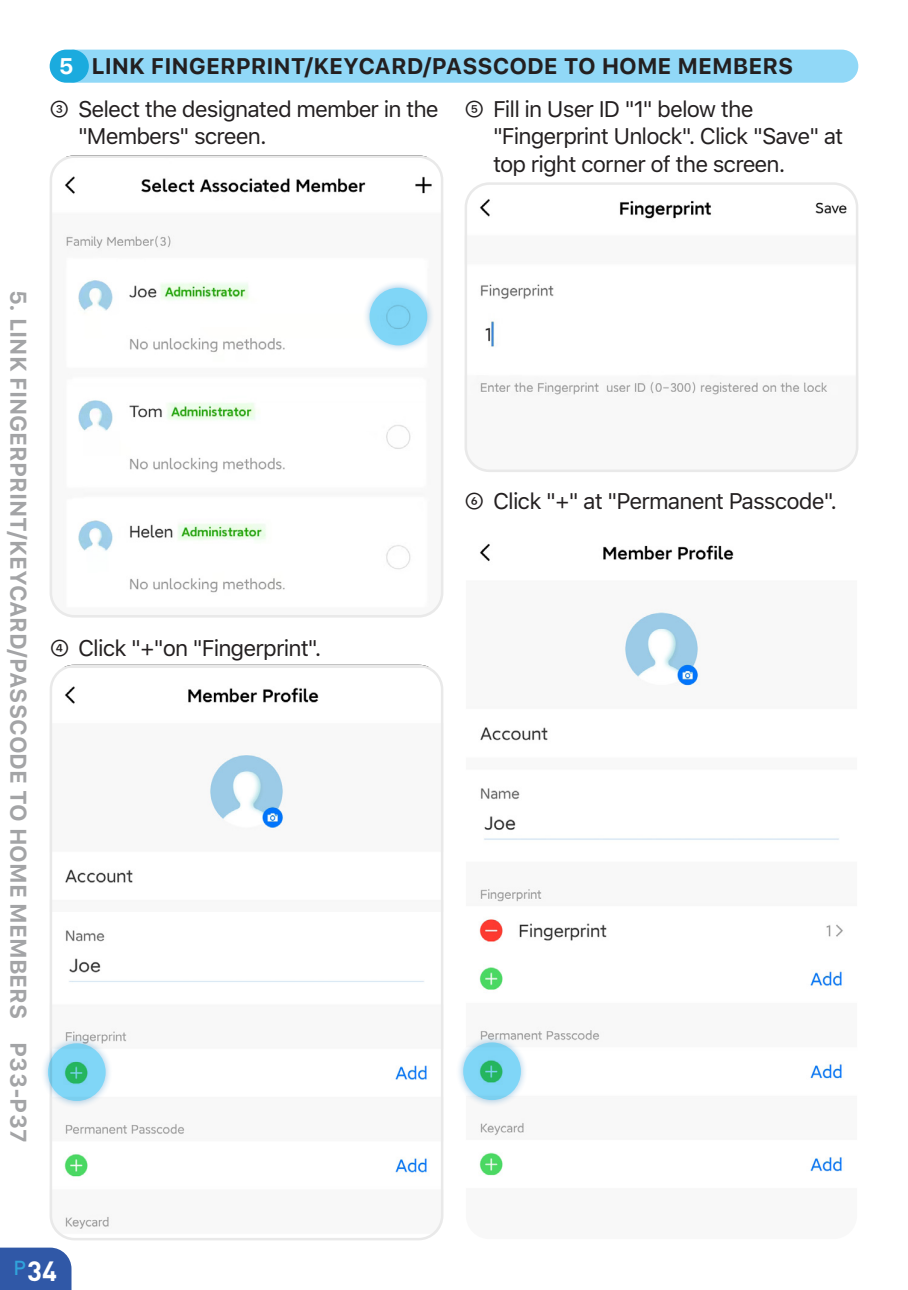
<style>
.page{position:relative;width:908px;height:1290px;background:#fff}
.page>*{position:absolute;margin:0;border:0;box-sizing:border-box;transform-origin:0 0}
.t1{font:700 27.5px "DIN";color:#fff}
.t2{font:22.5px/27.5px "SF Pro Text";letter-spacing:-.04em;color:#231f20}
.页眉左{font:700 22.5px "SF Pro Text";color:#a3a4a6}
.页眉右{font:700 22.5px "SF Pro Text";color:#231f20}
.s1{color:#fff}
</style>
<div class="page">
<div style="left:0;top:1247px;width:71px;height:43px;background:#3058a7"></div>
<img style="left:467px;top:185px;width:390px;height:287px">
<div style="left:464px;top:182px;width:393px;height:290px;border:2px solid #e9e9e9;border-radius:24px"></div>
<img style="left:50px;top:158px;width:393px;height:459px">
<div style="left:50px;top:155px;width:393px;height:462px;border:2px solid #e9e9e9;border-radius:24px"></div>
<img style="left:50px;top:665px;width:393px;height:575px">
<div style="left:50px;top:665px;width:393px;height:575px;border:2px solid #e9e9e9;border-radius:24px"></div>
<img style="left:479px;top:543px;width:364px;height:633px">
<div style="left:463px;top:524px;width:396px;height:717px;border:2px solid #fff;border-radius:25px"></div>
<div style="left:596px;top:721px;width:133px;height:23px;background:#fff"></div>
<div style="left:126px;top:544px;width:133px;height:23px;background:#fff"></div>
<div style="left:126px;top:424px;width:133px;height:23px;background:#fff"></div>
<div style="left:126px;top:304px;width:133px;height:23px;background:#fff"></div>
<div style="left:180px;top:862px;width:133px;height:23px;background:#fff"></div>
<div style="left:361px;top:280px;width:73px;height:73px;background:#0070bd;opacity:.75"></div>
<div style="left:369px;top:288px;width:58px;height:57px;background:#80d6f7;border-radius:50%"></div>
<div style="left:455px;top:1035px;width:73px;height:73px;background:#0070bd;opacity:.75"></div>
<svg style="left:463px;top:1042px;width:57px;height:58px;fill:#80d6f7"></svg>
<div style="left:40px;top:1036px;width:73px;height:73px;background:#0070bd;opacity:.75"></div>
<svg style="left:48px;top:1043px;width:58px;height:58px;fill:#80d6f7"></svg>
<div style="left:58px;top:50px;width:799px;height:33px;background:#91d8f7;border-radius:17px"></div>
<div style="left:50px;top:50px;width:39px;height:33px;background:#1babde;border-radius:17px"></div>
<p class="页眉右" style="left:59px;top:53px;width:735px"><span class="s1">5</span> LINK FINGERPRINT/KEYCARD/PASSCODE TO HOME MEMBERS</p>
<p class="t2" style="left:78px;top:94px;width:362px;text-indent:-28px">③ Select the designated member in the "Members" screen.</p>
<p class="t2" style="left:493px;top:94px;width:352px;text-indent:-28px">⑤ Fill in User ID "1" below the "Fingerprint Unlock". Click "Save" at top right corner of the screen.</p>
<p class="页眉左" style="left:32px;top:290px;width:854px;rotate:90deg">5. LINK FINGERPRINT/KEYCARD/PASSCODE TO HOME MEMBERS P33-P37</p>
<p class="t2" style="left:50px;top:633px;width:273px">④ Click "+"on "Fingerprint".</p>
<p class="t2" style="left:464px;top:486px;width:374px">⑥ Click "+" at "Permanent Passcode".</p>
<p class="t1" style="left:13px;top:1252px;width:45px"><sup>P</sup>34</p>
</div>
